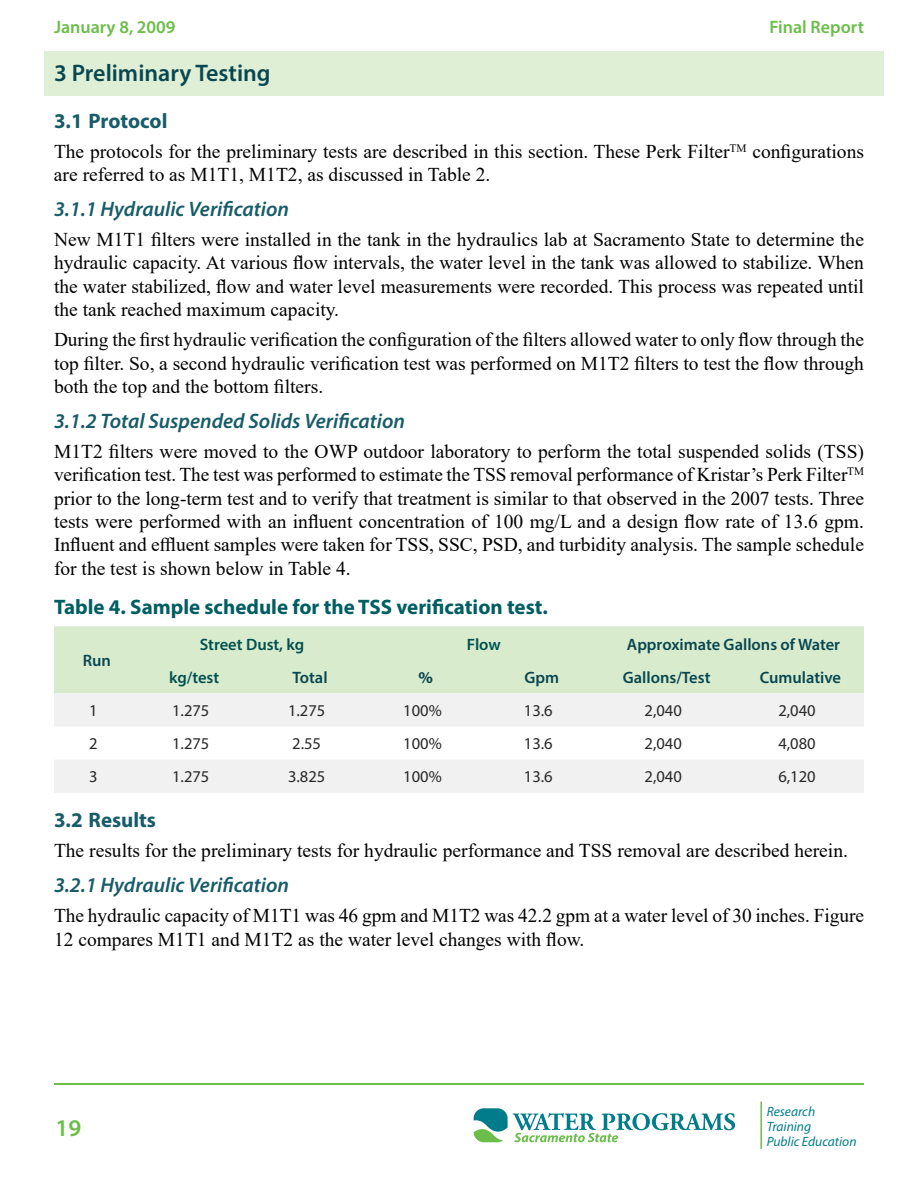
<style>
.page{position:relative;width:918px;height:1188px;background:#fff}
.page>*{position:absolute;margin:0;border:0;box-sizing:border-box;transform-origin:0 0}
.Subhead__highlighted_h2_p1{font:600 24px "Myriad Pro";color:#084751}
.t1{font:600 24px "Myriad Pro";color:#6bbe4a}
.subtitle_h3_1_1_1{font:italic 600 21px "Myriad Pro";color:#175c68}
.Table_title_h3{font:700 21px "Myriad Pro";color:#005e62}
.subtitle_h3_1_1{font:700 21px "Myriad Pro";color:#175c68}
.basic_p{font:19.5px/23.4px "Times New Roman";color:#000;text-align:justify}
.t2{font:600 18px "Myriad Pro";color:#6bbe4a}
.table_cells_p{font:16.5px "Myriad Pro";color:#292829}
.table_head_p{font:600 16.5px "Myriad Pro";color:#084751}
.table_head_p-2{font:600 16.5px "Myriad Pro";color:#005051}
.table_head_p-3{font:700 16.5px "Myriad Pro";color:#084751}
.t3{font:italic 13.5px/15px "Myriad Pro";color:#007c8a}
</style>
<div class="page">
<hr style="left:760px;top:1102px;width:2px;height:47px;background:#6cbe4b">
<svg style="left:474px;top:1108px;width:261px;height:34px"></svg>
<hr style="left:54px;top:1084px;width:810px;height:1px;background:#6ebe4a">
<div style="left:44px;top:51px;width:840px;height:44px;background:#dfefd6"></div>
<div style="left:54px;top:626px;width:810px;height:67px;background:#d8ebcd"></div>
<svg style="left:54px;top:693px;width:810px;height:100px;fill:#f1f1f2"></svg>
<p class="t2" style="left:54px;top:16px;width:123px">January 8, 2009</p>
<p class="t2" style="left:769px;top:16px;width:96px">Final Report</p>
<h2 class="Subhead__highlighted_h2_p1" style="left:54px;top:57px;width:218px">3 Preliminary Testing</h2>
<h3 class="subtitle_h3_1_1" style="left:54px;top:107px;width:115px">3.1 Protocol</h3>
<p class="basic_p" style="left:54px;top:139px;width:812px">The protocols for the preliminary tests are described in this section. These Perk Filter<sup>TM</sup> configurations are referred to as M1T1, M1T2, as discussed in Table 2.</p>
<p class="subtitle_h3_1_1_1" style="left:54px;top:196px;width:237px">3.1.1 Hydraulic Verification</p>
<p class="basic_p" style="left:54px;top:227px;width:812px">New M1T1 filters were installed in the tank in the hydraulics lab at Sacramento State to determine the hydraulic capacity. At various flow intervals, the water level in the tank was allowed to stabilize. When the water stabilized, flow and water level measurements were recorded. This process was repeated until the tank reached maximum capacity.</p>
<p class="basic_p" style="left:54px;top:328px;width:812px">During the first hydraulic verification the configuration of the filters allowed water to only flow through the top filter. So, a second hydraulic verification test was performed on M1T2 filters to test the flow through both the top and the bottom filters.</p>
<p class="subtitle_h3_1_1_1" style="left:54px;top:407px;width:352px">3.1.2 Total Suspended Solids Verification</p>
<p class="basic_p" style="left:54px;top:439px;width:812px">M1T2 filters were moved to the OWP outdoor laboratory to perform the total suspended solids (TSS) verification test. The test was performed to estimate the TSS removal performance of Kristar’s Perk Filter<sup>TM </sup>prior to the long-term test and to verify that treatment is similar to that observed in the 2007 tests. Three tests were performed with an influent concentration of 100 mg/L and a design flow rate of 13.6 gpm.<br>Influent and effluent samples were taken for TSS, SSC, PSD, and turbidity analysis. The sample schedule for the test is shown below in Table 4.</p>
<p class="Table_title_h3" style="left:54px;top:593px;width:495px">Table 4. Sample schedule for the TSS verification test.</p>
<p class="table_head_p" style="left:83px;top:650px;width:30px">Run</p>
<p class="table_head_p-2" style="left:200px;top:634px;width:106px">Street Dust, kg</p>
<p class="table_head_p-2" style="left:467px;top:634px;width:35px">Flow</p>
<p class="table_head_p" style="left:627px;top:634px;width:215px">Approximate Gallons of Water</p>
<p class="table_head_p-2" style="left:169px;top:667px;width:52px">kg/test</p>
<p class="table_head_p" style="left:292px;top:667px;width:37px">Total</p>
<p class="table_head_p-3" style="left:419px;top:667px;width:16px">%</p>
<p class="table_head_p" style="left:524px;top:667px;width:36px">Gpm</p>
<p class="table_head_p" style="left:623px;top:667px;width:89px">Gallons/Test</p>
<p class="table_head_p" style="left:760px;top:667px;width:83px">Cumulative</p>
<p class="table_cells_p" style="left:89px;top:700px;width:10px">1</p>
<p class="table_cells_p" style="left:172px;top:700px;width:39px">1.275</p>
<p class="table_cells_p" style="left:288px;top:700px;width:39px">1.275</p>
<p class="table_cells_p" style="left:403px;top:700px;width:40px">100%</p>
<p class="table_cells_p" style="left:524px;top:700px;width:30px">13.6</p>
<p class="table_cells_p" style="left:645px;top:700px;width:39px">2,040</p>
<p class="table_cells_p" style="left:778px;top:700px;width:39px">2,040</p>
<p class="table_cells_p" style="left:89px;top:733px;width:10px">2</p>
<p class="table_cells_p" style="left:172px;top:733px;width:39px">1.275</p>
<p class="table_cells_p" style="left:292px;top:733px;width:30px">2.55</p>
<p class="table_cells_p" style="left:403px;top:733px;width:40px">100%</p>
<p class="table_cells_p" style="left:524px;top:733px;width:30px">13.6</p>
<p class="table_cells_p" style="left:645px;top:733px;width:39px">2,040</p>
<p class="table_cells_p" style="left:778px;top:733px;width:39px">4,080</p>
<p class="table_cells_p" style="left:89px;top:767px;width:10px">3</p>
<p class="table_cells_p" style="left:172px;top:767px;width:39px">1.275</p>
<p class="table_cells_p" style="left:288px;top:767px;width:39px">3.825</p>
<p class="table_cells_p" style="left:403px;top:767px;width:40px">100%</p>
<p class="table_cells_p" style="left:524px;top:767px;width:30px">13.6</p>
<p class="table_cells_p" style="left:645px;top:767px;width:39px">2,040</p>
<p class="table_cells_p" style="left:778px;top:767px;width:39px">6,120</p>
<h3 class="subtitle_h3_1_1" style="left:54px;top:807px;width:104px">3.2 Results</h3>
<p class="basic_p" style="left:54px;top:839px;width:796px">The results for the preliminary tests for hydraulic performance and TSS removal are described herein.</p>
<p class="subtitle_h3_1_1_1" style="left:54px;top:872px;width:237px">3.2.1 Hydraulic Verification</p>
<p class="basic_p" style="left:54px;top:903px;width:812px">The hydraulic capacity of M1T1 was 46 gpm and M1T2 was 42.2 gpm at a water level of 30 inches. Figure<br>12 compares M1T1 and M1T2 as the water level changes with flow.</p>
<p class="t1" style="left:56px;top:1112px;width:27px">19</p>
<p class="t3" style="left:767px;top:1104px;width:91px">Research<br>Training<br>Public Education</p>
</div>
